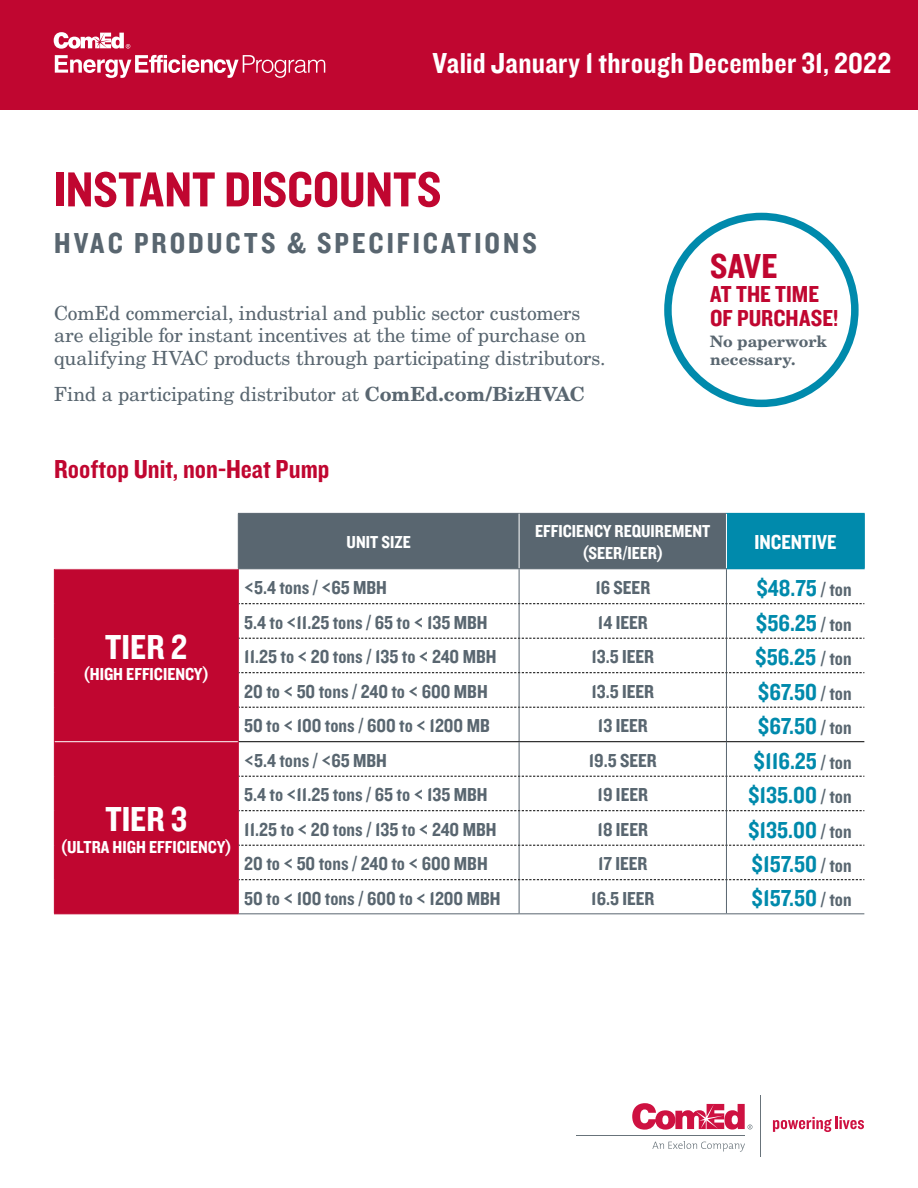
<style>
.page{position:relative;width:918px;height:1188px;background:#fff}
.page>*{position:absolute;margin:0;border:0;box-sizing:border-box;transform-origin:0 0}
.t1{font:51px "Knockout 50 Welterweight";color:#c00630}
.t2{font:36px "Knockout 50 Welterweight";color:#fff}
.t3{font:36px "Knockout 50 Welterweight";color:#c00630}
.t4{font:30px "Knockout 50 Welterweight";letter-spacing:.01em;color:#fff}
.Subheader_1{font:30px "Knockout 50 Welterweight";letter-spacing:.1em;color:#596670}
.t5{font:27px "Knockout 50 Welterweight";color:#c00630}
.t6{font:24px "Knockout 50 Welterweight";color:#008aac}
.t7{font:24px/24px "Knockout 50 Welterweight";color:#c00630}
.t8{font:21px "Knockout 50 Welterweight";color:#fff}
.t9{font:19.5px "Knockout 50 Welterweight";color:#596670}
.Body{font:19.5px/22.5px "New Century Schlbk LT Std";color:#596670}
.Body_125{font:19.5px "New Century Schlbk LT Std";letter-spacing:-.005em;color:#596670}
.t10{font:18px/21.6px "Knockout 50 Welterweight";color:#fff;text-align:center}
.Body-2{font:700 15.75px/18px "New Century Schlbk LT Std";letter-spacing:.005em;color:#596670}
.s1{font-weight:700}
.s2{font-size:19.5px;color:#596670}
</style>
<div class="page">
<svg style="left:652px;top:1141px;width:93px;height:11px"></svg>
<hr style="left:576px;top:1135px;width:169px;height:1px;background:#68737a">
<hr style="left:760px;top:1095px;width:1px;height:62px;background:#68737a">
<svg style="left:632px;top:1103px;width:120px;height:27px"></svg>
<svg style="left:773px;top:1117px;width:91px;height:15px"></svg>
<div style="left:0;top:0;width:918px;height:110px;background:#c00630"></div>
<svg style="left:55px;top:55px;width:270px;height:23px"></svg>
<svg style="left:54px;top:32px;width:76px;height:17px"></svg>
<div style="left:664px;top:213px;width:195px;height:194px;border:8px solid #008aac;border-radius:50%"></div>
<div style="left:239px;top:514px;width:487px;height:54px;background:#596670"></div>
<div style="left:726px;top:513px;width:138px;height:56px;background:#008aac"></div>
<div style="left:55px;top:569px;width:183px;height:344px;background:#c00630"></div>
<hr style="left:238px;top:513px;width:281px;height:1px;background:#596670">
<hr style="left:238px;top:514px;width:1px;height:54px;background:#596670">
<hr style="left:519px;top:513px;width:207px;height:1px;background:#596670">
<hr style="left:519px;top:514px;width:1px;height:54px;background:#fff">
<hr style="left:726px;top:514px;width:1px;height:54px;background:#fff">
<hr style="left:726px;top:513px;width:139px;height:1px;background:#008aac">
<hr style="left:864px;top:514px;width:1px;height:54px;background:#008aac">
<hr style="left:54px;top:569px;width:1px;height:35px;background:#c00630">
<hr style="left:54px;top:604px;width:1px;height:34px;background:#c00630">
<hr style="left:54px;top:638px;width:1px;height:35px;background:#c00630">
<hr style="left:54px;top:673px;width:1px;height:34px;background:#c00630">
<hr style="left:54px;top:707px;width:1px;height:35px;background:#c00630">
<hr style="left:238px;top:569px;width:1px;height:35px;background:#c00630">
<hr style="left:238px;top:604px;width:1px;height:34px;background:#c00630">
<hr style="left:238px;top:638px;width:1px;height:35px;background:#c00630">
<hr style="left:238px;top:673px;width:1px;height:34px;background:#c00630">
<hr style="left:519px;top:569px;width:1px;height:34px;background:#596670">
<hr style="left:726px;top:569px;width:1px;height:34px;background:#596670">
<hr style="left:519px;top:604px;width:1px;height:34px;background:#596670">
<hr style="left:726px;top:604px;width:1px;height:34px;background:#596670">
<hr style="left:519px;top:639px;width:1px;height:33px;background:#596670">
<hr style="left:726px;top:639px;width:1px;height:33px;background:#596670">
<hr style="left:519px;top:673px;width:1px;height:34px;background:#596670">
<hr style="left:726px;top:673px;width:1px;height:34px;background:#596670">
<svg style="left:239px;top:603px;width:625px;height:1px"></svg>
<svg style="left:239px;top:638px;width:625px;height:1px"></svg>
<svg style="left:239px;top:672px;width:625px;height:1px"></svg>
<svg style="left:239px;top:707px;width:625px;height:1px"></svg>
<hr style="left:238px;top:707px;width:1px;height:35px;background:#c00630">
<hr style="left:519px;top:708px;width:1px;height:33px;background:#596670">
<hr style="left:726px;top:708px;width:1px;height:33px;background:#596670">
<hr style="left:55px;top:741px;width:183px;height:1px;background:#fff">
<hr style="left:54px;top:742px;width:1px;height:34px;background:#c00630">
<hr style="left:54px;top:776px;width:1px;height:35px;background:#c00630">
<hr style="left:54px;top:811px;width:1px;height:34px;background:#c00630">
<hr style="left:54px;top:845px;width:1px;height:35px;background:#c00630">
<hr style="left:54px;top:880px;width:1px;height:33px;background:#c00630">
<hr style="left:54px;top:913px;width:185px;height:1px;background:#c00630">
<hr style="left:239px;top:741px;width:280px;height:1px;background:#000">
<hr style="left:519px;top:741px;width:207px;height:1px;background:#000">
<hr style="left:726px;top:741px;width:138px;height:1px;background:#000">
<hr style="left:238px;top:742px;width:1px;height:34px;background:#c00630">
<hr style="left:238px;top:776px;width:1px;height:35px;background:#c00630">
<hr style="left:238px;top:811px;width:1px;height:34px;background:#c00630">
<hr style="left:238px;top:845px;width:1px;height:35px;background:#c00630">
<hr style="left:238px;top:880px;width:1px;height:33px;background:#c00630">
<hr style="left:519px;top:742px;width:1px;height:34px;background:#596670">
<hr style="left:726px;top:742px;width:1px;height:34px;background:#596670">
<hr style="left:519px;top:777px;width:1px;height:33px;background:#596670">
<hr style="left:726px;top:777px;width:1px;height:33px;background:#596670">
<hr style="left:519px;top:811px;width:1px;height:34px;background:#596670">
<hr style="left:726px;top:811px;width:1px;height:34px;background:#596670">
<hr style="left:519px;top:846px;width:1px;height:33px;background:#596670">
<hr style="left:726px;top:846px;width:1px;height:33px;background:#596670">
<hr style="left:519px;top:880px;width:1px;height:33px;background:#596670">
<hr style="left:726px;top:880px;width:1px;height:33px;background:#596670">
<hr style="left:239px;top:913px;width:280px;height:1px;background:#596670">
<hr style="left:519px;top:913px;width:207px;height:1px;background:#596670">
<hr style="left:726px;top:913px;width:138px;height:1px;background:#596670">
<svg style="left:239px;top:776px;width:625px;height:1px"></svg>
<svg style="left:239px;top:810px;width:625px;height:1px"></svg>
<svg style="left:239px;top:845px;width:625px;height:1px"></svg>
<svg style="left:239px;top:879px;width:625px;height:1px"></svg>
<hr style="left:727px;top:568px;width:138px;height:1px;background:#008aac">
<hr style="left:238px;top:568px;width:281px;height:1px;background:#596670">
<hr style="left:519px;top:568px;width:208px;height:1px;background:#596670">
<p class="t4" style="left:433px;top:44px;width:460px">Valid January 1 through December 31, 2022</p>
<p class="t1" style="left:54px;top:156px;width:389px">INSTANT DISCOUNTS</p>
<p class="Subheader_1" style="left:54px;top:223px;width:484px">HVAC PRODUCTS &amp; SPECIFICATIONS</p>
<p class="Body" style="left:54px;top:302px;width:553px">ComEd commercial, industrial and public sector customers are eligible for instant incentives at the time of purchase on qualifying HVAC products through participating distributors.</p>
<p class="Body_125" style="left:54px;top:382px;width:533px">Find a participating distributor at <span class="s1">ComEd.com/BizHVAC</span></p>
<p class="t5" style="left:54px;top:451px;width:277px">Rooftop Unit, non-Heat Pump</p>
<p class="t3" style="left:710px;top:243px;width:69px">SAVE</p>
<p class="t7" style="left:710px;top:281px;width:130px">AT THE TIME<br>OF PURCHASE!</p>
<p class="Body-2" style="left:710px;top:332px;width:118px">No paperwork necessary.</p>
<p class="t2" style="left:105px;top:623px;width:84px">TIER 2</p>
<p class="t10" style="left:83px;top:663px;width:128px">(HIGH EFFICIENCY)</p>
<p class="t2" style="left:105px;top:796px;width:83px">TIER 3</p>
<p class="t10" style="left:61px;top:836px;width:173px">(ULTRA HIGH EFFICIENCY)</p>
<p class="t10" style="left:347px;top:531px;width:66px">UNIT SIZE</p>
<p class="t10" style="left:535px;top:520px;width:177px">EFFICIENCY REQUIREMENT (SEER/IEER)</p>
<p class="t8" style="left:754px;top:529px;width:84px">INCENTIVE</p>
<p class="t9" style="left:244px;top:575px;width:144px">&lt;5.4 tons / &lt;65 MBH</p>
<p class="t9" style="left:595px;top:575px;width:56px">16 SEER</p>
<p class="t6" style="left:756px;top:572px;width:97px">$48.75 <span class="s2">/ ton</span></p>
<p class="t9" style="left:244px;top:609px;width:245px">5.4 to &lt;11.25 tons / 65 to &lt; 135 MBH</p>
<p class="t9" style="left:598px;top:609px;width:51px">14 IEER</p>
<p class="t6" style="left:756px;top:607px;width:97px">$56.25 <span class="s2">/ ton</span></p>
<p class="t9" style="left:244px;top:644px;width:254px">11.25 to &lt; 20 tons / 135 to &lt; 240 MBH</p>
<p class="t9" style="left:591px;top:644px;width:64px">13.5 IEER</p>
<p class="t6" style="left:755px;top:641px;width:98px">$56.25 <span class="s2">/ ton</span></p>
<p class="t9" style="left:244px;top:678px;width:245px">20 to &lt; 50 tons / 240 to &lt; 600 MBH</p>
<p class="t9" style="left:591px;top:678px;width:64px">13.5 IEER</p>
<p class="t6" style="left:758px;top:676px;width:95px">$67.50 <span class="s2">/ ton</span></p>
<p class="t9" style="left:244px;top:713px;width:247px">50 to &lt; 100 tons / 600 to &lt; 1200 MB</p>
<p class="t9" style="left:598px;top:713px;width:51px">13 IEER</p>
<p class="t6" style="left:758px;top:710px;width:95px">$67.50 <span class="s2">/ ton</span></p>
<p class="t9" style="left:244px;top:747px;width:144px">&lt;5.4 tons / &lt;65 MBH</p>
<p class="t9" style="left:589px;top:747px;width:70px">19.5 SEER</p>
<p class="t6" style="left:754px;top:745px;width:100px">$116.25 <span class="s2">/ ton</span></p>
<p class="t9" style="left:244px;top:782px;width:245px">5.4 to &lt;11.25 tons / 65 to &lt; 135 MBH</p>
<p class="t9" style="left:598px;top:782px;width:52px">19 IEER</p>
<p class="t6" style="left:748px;top:779px;width:105px">$135.00 <span class="s2">/ ton</span></p>
<p class="t9" style="left:244px;top:816px;width:254px">11.25 to &lt; 20 tons / 135 to &lt; 240 MBH</p>
<p class="t9" style="left:598px;top:816px;width:52px">18 IEER</p>
<p class="t6" style="left:748px;top:814px;width:105px">$135.00 <span class="s2">/ ton</span></p>
<p class="t9" style="left:244px;top:851px;width:245px">20 to &lt; 50 tons / 240 to &lt; 600 MBH</p>
<p class="t9" style="left:598px;top:851px;width:51px">17 IEER</p>
<p class="t6" style="left:752px;top:848px;width:102px">$157.50 <span class="s2">/ ton</span></p>
<p class="t9" style="left:244px;top:885px;width:258px">50 to &lt; 100 tons / 600 to &lt; 1200 MBH</p>
<p class="t9" style="left:591px;top:885px;width:65px">16.5 IEER</p>
<p class="t6" style="left:752px;top:883px;width:102px">$157.50 <span class="s2">/ ton</span></p>
</div>
